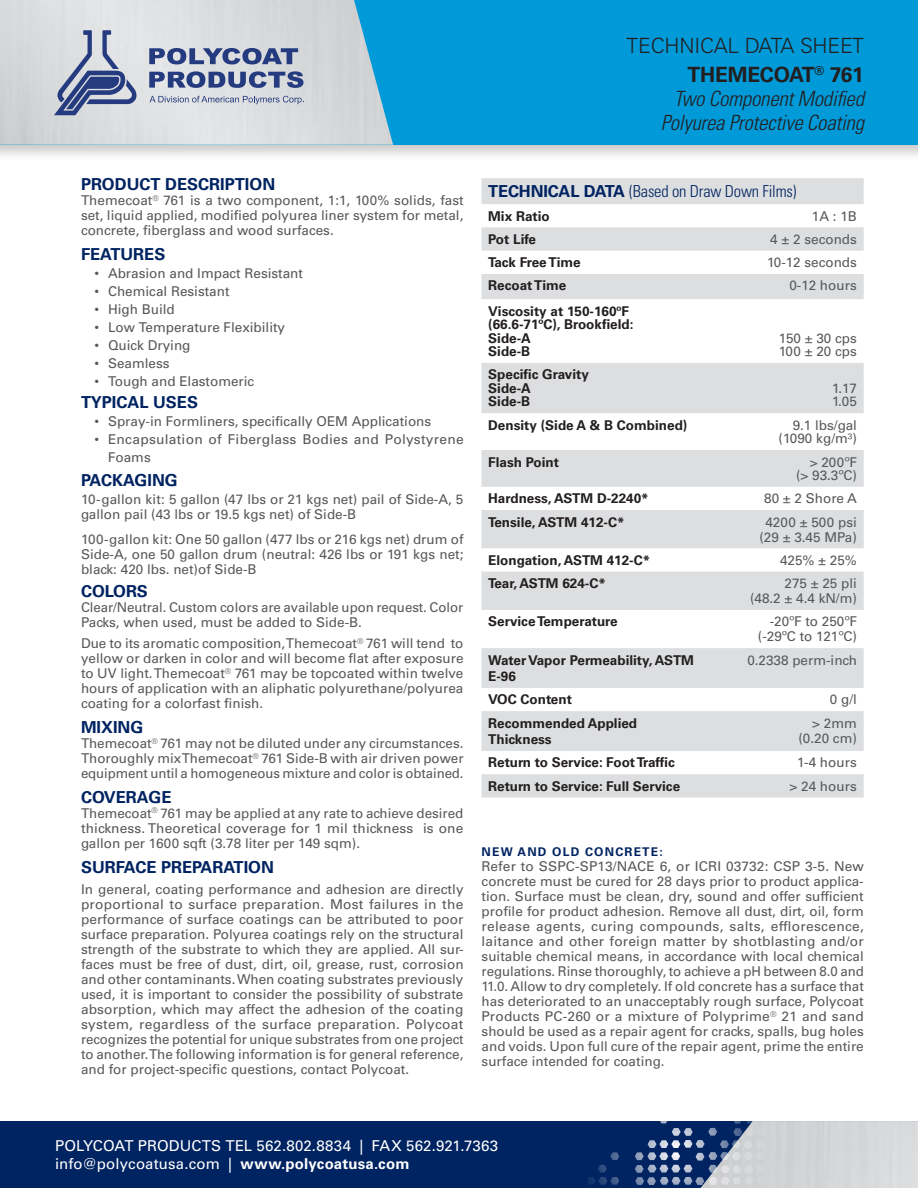
<style>
.page{position:relative;width:918px;height:1188px;background:#fff}
.page>*{position:absolute;margin:0;border:0;box-sizing:border-box;transform-origin:0 0}
.t1{font:italic 300 condensed 21px/24px "Univers LT Std";letter-spacing:-.01em;color:#231f20;text-align:right}
.t2{font:300 21px/28.5px "Univers LT Std";letter-spacing:-.01em;color:#231f20;text-align:right}
.Body{font:700 16.5px "Univers LT Std";color:#002361}
.TD_Technical_Data_He{font:300 condensed 16.5px "Univers LT Std";letter-spacing:-.01em;color:#002361}
.t3{font:15px/18px "Univers LT Std";letter-spacing:.01em;color:#fff}
.Body-2{font:13.5px/15px "Univers LT Std";color:#57585a;text-align:justify}
.TD_Bold{font:700 13.5px/16.5px "Univers LT Std";color:#231f20}
.TD_Column_2{font:13.5px "Univers LT Std";color:#57585a}
.t4{font:13.5px "Univers";color:#57585a}
.t5{font:13.5px/18px "Univers";letter-spacing:.02em;color:#57585a}
.SubHeader{font:700 12px "Univers LT Std";letter-spacing:.1em;color:#002361}
.s1{font-weight:700}
.s2{font-weight:700;font-stretch:normal}
</style>
<div class="page">
<div style="left:0;top:0;width:918px;height:162px;background:#231f20;opacity:.25"></div>
<div style="left:0;top:0;width:918px;height:145px;background:#009ad9"></div>
<img style="left:0;top:0;width:393px;height:145px">
<svg style="left:54px;top:30px;width:82px;height:85px;background:#a4abc2"></svg>
<svg style="left:149px;top:71px;width:155px;height:17px;background:#7885ab"></svg>
<svg style="left:149px;top:48px;width:149px;height:16px;background:#7885ab"></svg>
<svg style="left:150px;top:96px;width:154px;height:8px"></svg>
<div style="left:0;top:1121px;width:918px;height:67px;background:#002361"></div>
<div style="left:700px;top:1121px;width:218px;height:67px;background:#d5d6d8"></div>
<svg style="left:587px;top:1152px;width:32px;height:33px"></svg>
<svg style="left:635px;top:1121px;width:144px;height:64px"></svg>
<svg style="left:482px;top:178px;width:382px;height:619px;fill:#dddee0"></svg>
<p class="Body" style="left:81px;top:175px;width:196px">PRODUCT DESCRIPTION</p>
<p class="Body-2" style="left:81px;top:193px;width:384px">Themecoat<sup>®</sup> 761 is a two component, 1:1, 100% solids, fast set, liquid applied, modified polyurea liner system for metal, concrete, fiberglass and wood surfaces.</p>
<p class="Body" style="left:81px;top:244px;width:86px">FEATURES</p>
<p class="t4" style="left:94px;top:265px;width:210px">• Abrasion and Impact Resistant</p>
<p class="t4" style="left:94px;top:283px;width:137px">• Chemical Resistant</p>
<p class="t4" style="left:94px;top:301px;width:82px">• High Build</p>
<p class="t4" style="left:94px;top:319px;width:192px">• Low Temperature Flexibility</p>
<p class="t4" style="left:94px;top:337px;width:98px">• Quick Drying</p>
<p class="t4" style="left:94px;top:355px;width:77px">• Seamless</p>
<p class="t4" style="left:94px;top:373px;width:161px">• Tough and Elastomeric</p>
<p class="Body" style="left:81px;top:393px;width:119px">TYPICAL USES</p>
<p class="t4" style="left:94px;top:414px;width:338px">• Spray-in Formliners, specifically OEM Applications</p>
<p class="t5" style="left:108px;top:431px;width:357px;text-indent:-14px">• Encapsulation of Fiberglass Bodies and Polystyrene<br>Foams</p>
<p class="Body" style="left:81px;top:471px;width:98px">PACKAGING</p>
<p class="Body-2" style="left:81px;top:492px;width:384px">10-gallon kit: 5 gallon (47 lbs or 21 kgs net) pail of Side-A, 5 gallon pail (43 lbs or 19.5 kgs net) of Side-B</p>
<p class="Body-2" style="left:81px;top:532px;width:384px">100-gallon kit: One 50 gallon (477 lbs or 216 kgs net) drum of Side-A, one 50 gallon drum (neutral: 426 lbs or 191 kgs net; black: 420 lbs. net)of Side-B</p>
<p class="Body" style="left:81px;top:581px;width:68px">COLORS</p>
<p class="Body-2" style="left:81px;top:599px;width:384px">Clear/Neutral. Custom colors are available upon request. Color<br>Packs, when used, must be added to Side-B.</p>
<p class="Body-2" style="left:81px;top:636px;width:384px">Due to its aromatic composition, Themecoat<sup>®</sup> 761 will tend to yellow or darken in color and will become flat after exposure to UV light. Themecoat<sup>®</sup> 761 may be topcoated within twelve hours of application with an aliphatic polyurethane/polyurea coating for a colorfast finish.</p>
<p class="Body" style="left:81px;top:718px;width:64px">MIXING</p>
<p class="Body-2" style="left:81px;top:736px;width:384px">Themecoat<sup>®</sup> 761 may not be diluted under any circumstances.<br>Thoroughly mix Themecoat<sup>®</sup> 761 Side-B with air driven power equipment until a homogeneous mixture and color is obtained.</p>
<p class="Body" style="left:81px;top:787px;width:92px">COVERAGE</p>
<p class="Body-2" style="left:81px;top:806px;width:384px">Themecoat<sup>®</sup> 761 may be applied at any rate to achieve desired thickness. Theoretical coverage for 1 mil thickness is one gallon per 1600 sqft (3.78 liter per 149 sqm).</p>
<p class="Body" style="left:81px;top:857px;width:194px">SURFACE PREPARATION</p>
<p class="Body-2" style="left:81px;top:882px;width:384px">In general, coating performance and adhesion are directly proportional to surface preparation. Most failures in the performance of surface coatings can be attributed to poor surface preparation. Polyurea coatings rely on the structural strength of the substrate to which they are applied. All sur&shy;faces must be free of dust, dirt, oil, grease, rust, corrosion and other contaminants. When coating substrates previously used, it is important to consider the possibility of substrate absorption, which may affect the adhesion of the coating system, regardless of the surface preparation. Polycoat recognizes the potential for unique substrates from one project to another. The following information is for general reference, and for project-specific questions, contact Polycoat.</p>
<h1 class="t2" style="left:627px;top:32px;width:239px">TECHNICAL DATA SHEET<br><span class="s1">THEMECOAT</span><sup>®</sup> <span class="s1">761</span></h1>
<h1 class="t1" style="left:661px;top:87px;width:205px">Two Component Modified<br>Polyurea Protective Coating</h1>
<p class="TD_Technical_Data_He" style="left:488px;top:181px;width:310px"><span class="s2">TECHNICAL DATA</span> (Based on Draw Down Films)</p>
<p class="TD_Bold" style="left:488px;top:208px;width:63px">Mix Ratio</p>
<p class="TD_Column_2" style="left:812px;top:208px;width:47px">1A : 1B</p>
<p class="TD_Bold" style="left:488px;top:231px;width:49px">Pot Life</p>
<p class="TD_Column_2" style="left:770px;top:231px;width:88px">4 ± 2 seconds</p>
<p class="TD_Bold" style="left:488px;top:254px;width:94px">Tack Free Time</p>
<p class="TD_Column_2" style="left:767px;top:254px;width:91px">10-12 seconds</p>
<p class="TD_Bold" style="left:488px;top:278px;width:80px">Recoat Time</p>
<p class="TD_Column_2" style="left:789px;top:278px;width:69px">0-12 hours</p>
<p class="TD_Bold" style="left:488px;top:303px;width:142px">Viscosity at 150-160ºF</p>
<p class="TD_Bold" style="left:488px;top:316px;width:147px">(66.6-71ºC), Brookfield:</p>
<p class="TD_Bold" style="left:488px;top:330px;width:44px">Side-A</p>
<p class="TD_Bold" style="left:488px;top:343px;width:44px">Side-B</p>
<p class="TD_Column_2" style="left:779px;top:330px;width:80px">150 ± 30 cps</p>
<p class="TD_Column_2" style="left:779px;top:343px;width:80px">100 ± 20 cps</p>
<p class="TD_Bold" style="left:488px;top:367px;width:102px">Specific Gravity</p>
<p class="TD_Bold" style="left:488px;top:380px;width:44px">Side-A</p>
<p class="TD_Bold" style="left:488px;top:394px;width:44px">Side-B</p>
<p class="TD_Column_2" style="left:832px;top:380px;width:26px">1.17</p>
<p class="TD_Column_2" style="left:832px;top:394px;width:26px">1.05</p>
<p class="TD_Bold" style="left:488px;top:417px;width:201px">Density (Side A &amp; B Combined)</p>
<p class="TD_Column_2" style="left:793px;top:417px;width:66px">9.1 lbs/gal</p>
<p class="TD_Column_2" style="left:779px;top:430px;width:80px">(1090 kg/m³)</p>
<p class="TD_Bold" style="left:488px;top:454px;width:72px">Flash Point</p>
<p class="TD_Column_2" style="left:810px;top:454px;width:49px">&gt; 200ºF</p>
<p class="TD_Column_2" style="left:796px;top:467px;width:62px">(&gt; 93.3ºC)</p>
<p class="TD_Bold" style="left:488px;top:490px;width:162px">Hardness, ASTM D-2240*</p>
<p class="TD_Column_2" style="left:764px;top:490px;width:94px">80 ± 2 Shore A</p>
<p class="TD_Bold" style="left:488px;top:514px;width:138px">Tensile, ASTM 412-C*</p>
<p class="TD_Column_2" style="left:765px;top:514px;width:93px">4200 ± 500 psi</p>
<p class="TD_Column_2" style="left:759px;top:529px;width:99px">(29 ± 3.45 MPa)</p>
<p class="TD_Bold" style="left:488px;top:552px;width:164px">Elongation, ASTM 412-C*</p>
<p class="TD_Column_2" style="left:780px;top:552px;width:78px">425% ± 25%</p>
<p class="TD_Bold" style="left:488px;top:575px;width:119px">Tear, ASTM 624-C*</p>
<p class="TD_Column_2" style="left:785px;top:575px;width:74px">275 ± 25 pli</p>
<p class="TD_Column_2" style="left:750px;top:590px;width:108px">(48.2 ± 4.4 kN/m)</p>
<p class="TD_Bold" style="left:488px;top:613px;width:131px">Service Temperature</p>
<p class="TD_Column_2" style="left:770px;top:614px;width:89px">-20ºF to 250ºF</p>
<p class="TD_Column_2" style="left:758px;top:629px;width:100px">(-29ºC to 121ºC)</p>
<p class="TD_Bold" style="left:488px;top:652px;width:207px">Water Vapor Permeability, ASTM<br>E-96</p>
<p class="TD_Column_2" style="left:747px;top:652px;width:111px">0.2338 perm-inch</p>
<p class="TD_Bold" style="left:488px;top:692px;width:85px">VOC Content</p>
<p class="TD_Column_2" style="left:830px;top:692px;width:29px">0 g/l</p>
<p class="TD_Bold" style="left:488px;top:715px;width:150px">Recommended Applied<br>Thickness</p>
<p class="TD_Column_2" style="left:812px;top:715px;width:46px">&gt; 2mm</p>
<p class="TD_Column_2" style="left:798px;top:730px;width:60px">(0.20 cm)</p>
<p class="TD_Bold" style="left:488px;top:755px;width:188px">Return to Service: Foot Traffic</p>
<p class="TD_Column_2" style="left:797px;top:755px;width:61px">1-4 hours</p>
<p class="TD_Bold" style="left:488px;top:778px;width:193px">Return to Service: Full Service</p>
<p class="TD_Column_2" style="left:790px;top:778px;width:69px">&gt; 24 hours</p>
<p class="SubHeader" style="left:482px;top:845px;width:183px">NEW AND OLD CONCRETE:</p>
<p class="Body-2" style="left:482px;top:859px;width:384px">Refer to SSPC-SP13/NACE 6, or ICRI 03732: CSP 3-5. New concrete must be cured for 28 days prior to product applica&shy;tion. Surface must be clean, dry, sound and offer sufficient profile for product adhesion. Remove all dust, dirt, oil, form release agents, curing compounds, salts, efflorescence, laitance and other foreign matter by shotblasting and/or suitable chemical means, in accordance with local chemical regulations. Rinse thoroughly, to achieve a pH between 8.0 and 11.0. Allow to dry completely. If old concrete has a surface that has deteriorated to an unacceptably rough surface, Polycoat Products PC-260 or a mixture of Polyprime<sup>®</sup> 21 and sand should be used as a repair agent for cracks, spalls, bug holes and voids. Upon full cure of the repair agent, prime the entire surface intended for coating.</p>
<p class="t3" style="left:55px;top:1137px;width:445px">POLYCOAT PRODUCTS TEL 562.802.8834 | FAX 562.921.7363 info@polycoatusa.com | <span class="s1">www.polycoatusa.com</span></p>
</div>
